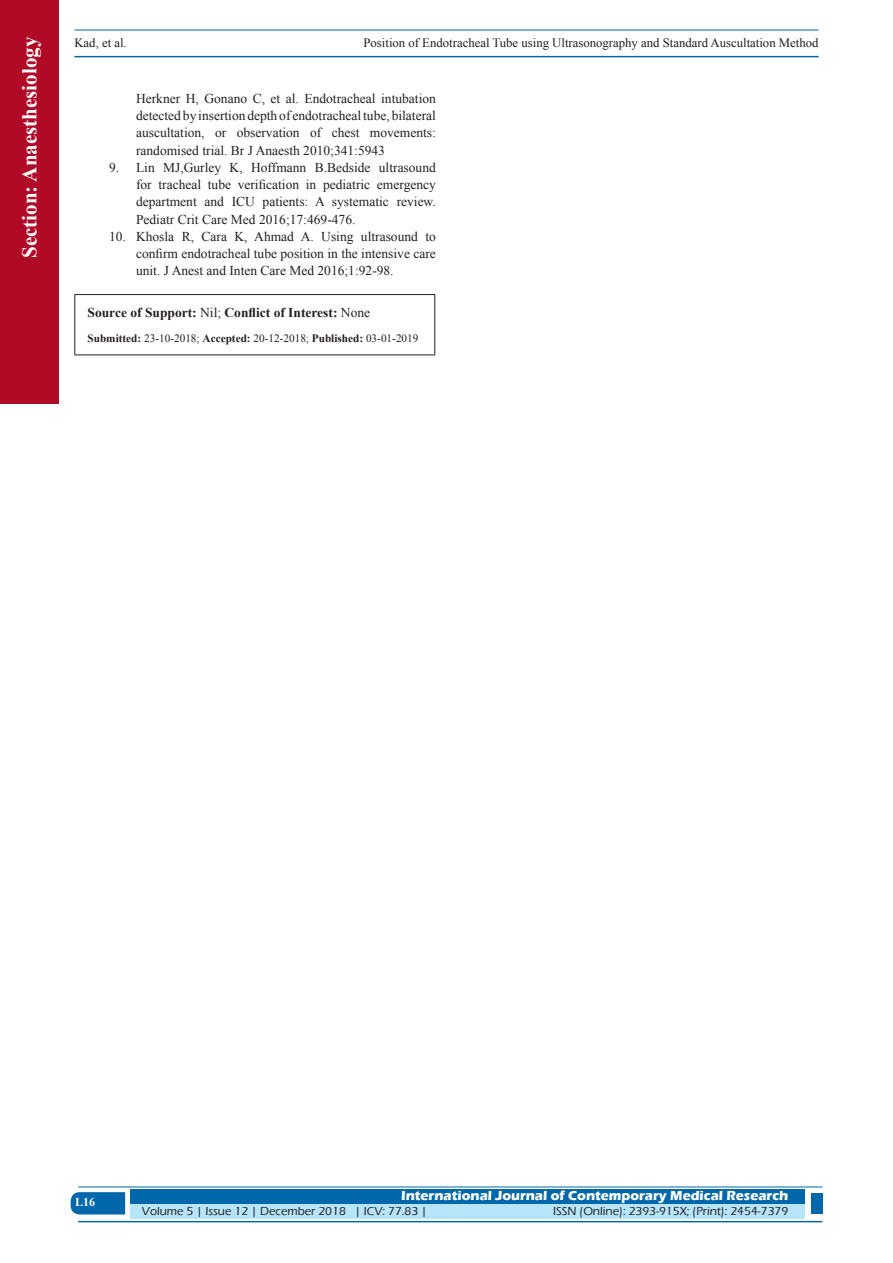
<style>
.page{position:relative;width:893px;height:1263px;background:#fff}
.page>*{position:absolute;margin:0;border:0;box-sizing:border-box;transform-origin:0 0}
.t1{font:700 21px "Times New Roman";color:#fff}
.t2{font:13.5px/17.2px "Times New Roman";color:#231f20;text-align:justify}
.t3{font:700 13.5px "Eras ITC";color:#fff}
.SOS_New{font:700 13.5px "Times New Roman";color:#231f20}
.t4{font:12.75px "Times New Roman";color:#231f20}
.t5{font:500 12px "Eras ITC";color:#231f20}
.t6{font:700 12px "Times New Roman";color:#fff}
.SOS_New-2{font:11.25px "Times New Roman";color:#231f20}
.s1{font-weight:400}
.s2{font-weight:700}
</style>
<div class="page">
<hr style="left:74px;top:30px;width:745px;height:1px;background:#0067aa">
<hr style="left:74px;top:56px;width:745px;height:1px;background:#0067aa">
<div style="left:0;top:0;width:59px;height:404px;background:#b00a27"></div>
<svg style="left:71px;top:1192px;width:54px;height:22px"></svg>
<div style="left:130px;top:1189px;width:674px;height:15px;background:#0067aa"></div>
<div style="left:130px;top:1204px;width:674px;height:15px;background:#b6e4f9"></div>
<hr style="left:78px;top:1186px;width:744px;height:1px;background:#0067aa">
<hr style="left:78px;top:1221px;width:744px;height:1px;background:#0067aa">
<div style="left:811px;top:1193px;width:11px;height:21px;background:#0067aa"></div>
<hr style="left:74px;top:294px;width:361px;height:1px;background:#231f20">
<hr style="left:74px;top:295px;width:1px;height:59px;background:#231f20">
<hr style="left:434px;top:295px;width:1px;height:59px;background:#231f20">
<hr style="left:74px;top:354px;width:361px;height:1px;background:#231f20">
<h1 class="t1" style="left:15px;top:258px;width:223px;rotate:-90deg">Section: Anaesthesiology</h1>
<p class="t4" style="left:74px;top:35px;width:54px">Kad, et al.</p>
<p class="t4" style="left:363px;top:35px;width:457px">Position of Endotracheal Tube using Ultrasonography and Standard Auscultation Method</p>
<p class="t2" style="left:136px;top:90px;width:301px">Herkner H, Gonano C, et al. Endotracheal intubation detected by insertion depth of endotracheal tube, bilateral auscultation, or observation of chest movements: randomised trial. Br J Anaesth 2010;341:5943</p>
<p class="t2" style="left:136px;top:159px;width:301px;text-indent:-27px">9. Lin MJ,Gurley K, Hoffmann B.Bedside ultrasound for tracheal tube verification in pediatric emergency department and ICU patients: A systematic review.<br>Pediatr Crit Care Med 2016;17:469-476.</p>
<p class="t2" style="left:136px;top:228px;width:301px;text-indent:-27px">10. Khosla R, Cara K, Ahmad A. Using ultrasound to confirm endotracheal tube position in the intensive care unit. J Anest and Inten Care Med 2016;1:92-98.</p>
<p class="SOS_New" style="left:88px;top:303px;width:284px">Source of Support: <span class="s1">Nil;</span> Conflict of Interest: <span class="s1">None</span></p>
<p class="SOS_New-2" style="left:88px;top:331px;width:332px"><span class="s2">Submitted:</span> 23-10-2018; <span class="s2">Accepted:</span> 20-12-2018; <span class="s2">Published:</span> 03-01-2019</p>
<p class="t6" style="left:75px;top:1194px;width:22px">L16</p>
<p class="t3" style="left:401px;top:1188px;width:389px">International Journal of Contemporary Medical Research</p>
<p class="t5" style="left:142px;top:1204px;width:287px">Volume 5 | Issue 12 | December 2018 | ICV: 77.83 |</p>
<p class="t5" style="left:553px;top:1204px;width:237px">ISSN (Online): 2393-915X; (Print): 2454-7379</p>
</div>
